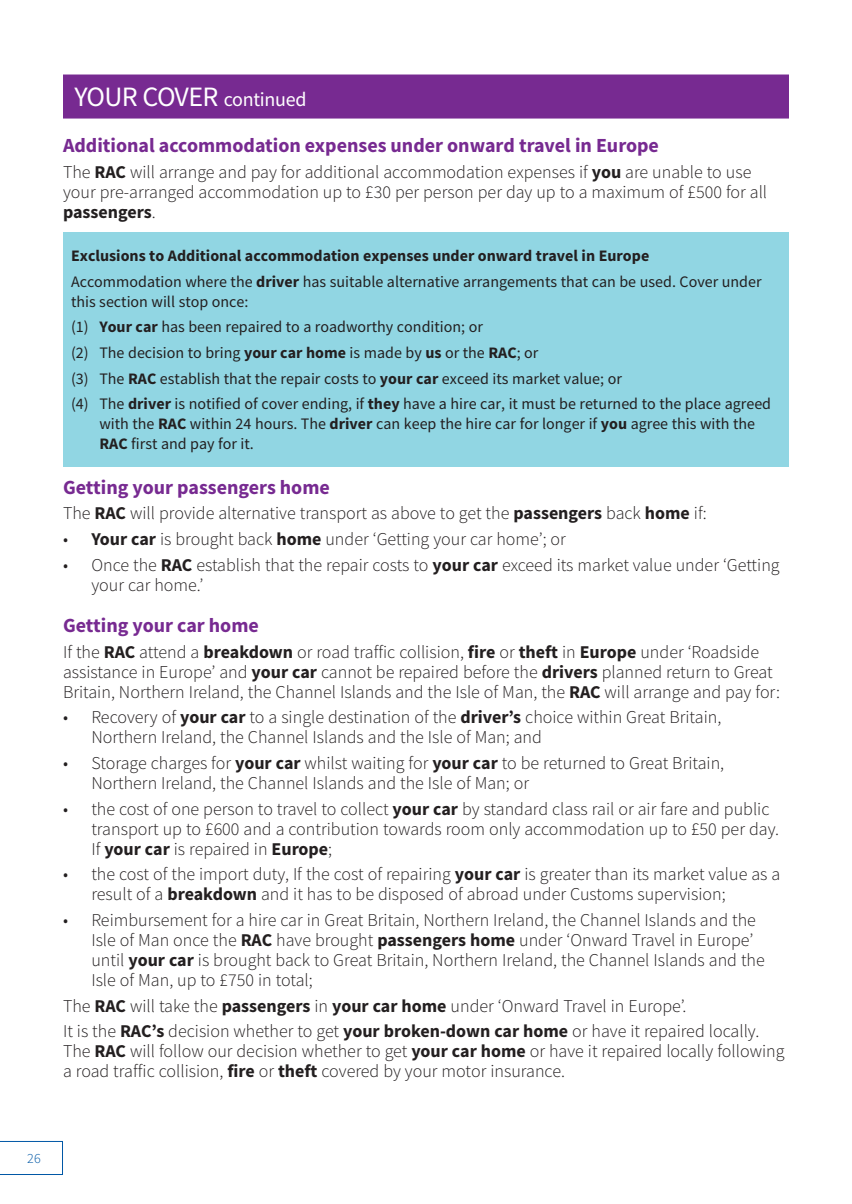
<style>
.page{position:relative;width:852px;height:1204px;background:#fff}
.page>*{position:absolute;margin:0;border:0;box-sizing:border-box;transform-origin:0 0}
.t1{font:28px "Source Sans Pro";letter-spacing:-.025em;color:#fff}
.t2{font:700 20px "Source Sans Pro";color:#772a91}
.t3{font:300 18px/20px "Source Sans Pro";color:#231f20}
.t4{font:16px/25.6px "Source Sans Pro";color:#231f20}
.t5{font:300 14px "Source Sans Pro";color:#0158a6}
.s1{font-size:20px}
.s2{font-weight:700}
</style>
<div class="page">
<svg style="left:0;top:1141px;width:63px;height:33px"></svg>
<div style="left:63px;top:74px;width:726px;height:44px;background:#772a91"></div>
<div style="left:63px;top:232px;width:726px;height:234px;background:#91d6e3"></div>
<h1 class="t1" style="left:74px;top:79px;width:234px">YOUR COVER <span class="s1">continued</span></h1>
<p class="t2" style="left:63px;top:132px;width:597px">Additional accommodation expenses under onward travel in Europe</p>
<p class="t3" style="left:63px;top:162px;width:705px">The <span class="s2">RAC</span> will arrange and pay for additional accommodation expenses if <span class="s2">you</span> are unable to use your pre-arranged accommodation up to £30 per person per day up to a maximum of £500 for all <span class="s2">passengers</span>.</p>
<p class="t4" style="left:71px;top:242px;width:692px"><span class="s2">Exclusions to Additional accommodation expenses under onward travel in Europe<br></span>Accommodation where the <span class="s2">driver</span> has suitable alternative arrangements that can be used. Cover under</p>
<p class="t4" style="left:71px;top:288px;width:701px">this section will stop once:<br>(1) <span class="s2">Your car</span> has been repaired to a roadworthy condition; or<br>(2) The decision to bring <span class="s2">your car home</span> is made by <span class="s2">us</span> or the <span class="s2">RAC</span>; or<br>(3) The <span class="s2">RAC</span> establish that the repair costs to <span class="s2">your car</span> exceed its market value; or<br>(4) The <span class="s2">driver</span> is notified of cover ending, if <span class="s2">they</span> have a hire car, it must be returned to the place agreed</p>
<p class="t4" style="left:99px;top:414px;width:657px;line-height:20px">with the <span class="s2">RAC</span> within 24 hours. The <span class="s2">driver</span> can keep the hire car for longer if <span class="s2">you</span> agree this with the<br><span class="s2">RAC</span> first and pay for it.</p>
<p class="t2" style="left:63px;top:473px;width:268px">Getting your passengers home</p>
<p class="t3" style="left:63px;top:503px;width:645px">The <span class="s2">RAC</span> will provide alternative transport as above to get the <span class="s2">passengers</span> back <span class="s2">home</span> if:</p>
<p class="t3" style="left:63px;top:529px;width:504px">• <span class="s2">Your car</span> is brought back <span class="s2">home</span> under ‘Getting your car home’; or</p>
<p class="t3" style="left:91px;top:554px;width:690px;text-indent:-28px">• Once the <span class="s2">RAC</span> establish that the repair costs to <span class="s2">your car</span> exceed its market value under ‘Getting your car home.’</p>
<p class="t2" style="left:63px;top:611px;width:197px">Getting your car home</p>
<p class="t3" style="left:63px;top:641px;width:718px">If the <span class="s2">RAC</span> attend a <span class="s2">breakdown</span> or road traffic collision, <span class="s2">fire</span> or <span class="s2">theft</span> in <span class="s2">Europe</span> under ‘Roadside assistance in Europe’ and <span class="s2">your car</span> cannot be repaired before the <span class="s2">drivers</span> planned return to Great<br>Britain, Northern Ireland, the Channel Islands and the Isle of Man, the <span class="s2">RAC</span> will arrange and pay for:</p>
<p class="t3" style="left:91px;top:707px;width:631px;text-indent:-28px">• Recovery of <span class="s2">your car</span> to a single destination of the <span class="s2">driver’s</span> choice within Great Britain,<br>Northern Ireland, the Channel Islands and the Isle of Man; and</p>
<p class="t3" style="left:91px;top:752px;width:634px;text-indent:-28px">• Storage charges for <span class="s2">your car</span> whilst waiting for <span class="s2">your car</span> to be returned to Great Britain,<br>Northern Ireland, the Channel Islands and the Isle of Man; or</p>
<p class="t3" style="left:91px;top:798px;width:689px;text-indent:-28px">• the cost of one person to travel to collect <span class="s2">your car</span> by standard class rail or air fare and public transport up to £600 and a contribution towards room only accommodation up to £50 per day.<br>If <span class="s2">your car</span> is repaired in <span class="s2">Europe</span>;</p>
<p class="t3" style="left:91px;top:864px;width:690px;text-indent:-28px">• the cost of the import duty, If the cost of repairing <span class="s2">your car</span> is greater than its market value as a result of a <span class="s2">breakdown</span> and it has to be disposed of abroad under Customs supervision;</p>
<p class="t3" style="left:91px;top:909px;width:675px;text-indent:-28px">• Reimbursement for a hire car in Great Britain, Northern Ireland, the Channel Islands and the Isle of Man once the <span class="s2">RAC</span> have brought <span class="s2">passengers home</span> under ‘Onward Travel in Europe’ until <span class="s2">your car</span> is brought back to Great Britain, Northern Ireland, the Channel Islands and the Isle of Man, up to £750 in total;</p>
<p class="t3" style="left:63px;top:992px;width:698px;line-height:25.6px">The <span class="s2">RAC</span> will take the <span class="s2">passengers</span> in <span class="s2">your car home</span> under ‘Onward Travel in Europe’.<br>It is the <span class="s2">RAC’s</span> decision whether to get <span class="s2">your broken-down car home</span> or have it repaired locally.</p>
<p class="t3" style="left:63px;top:1041px;width:723px">The <span class="s2">RAC</span> will follow our decision whether to get <span class="s2">your car home</span> or have it repaired locally following a road traffic collision, <span class="s2">fire</span> or <span class="s2">theft</span> covered by your motor insurance.</p>
<p class="t5" style="left:27px;top:1149px;width:15px">26</p>
</div>
